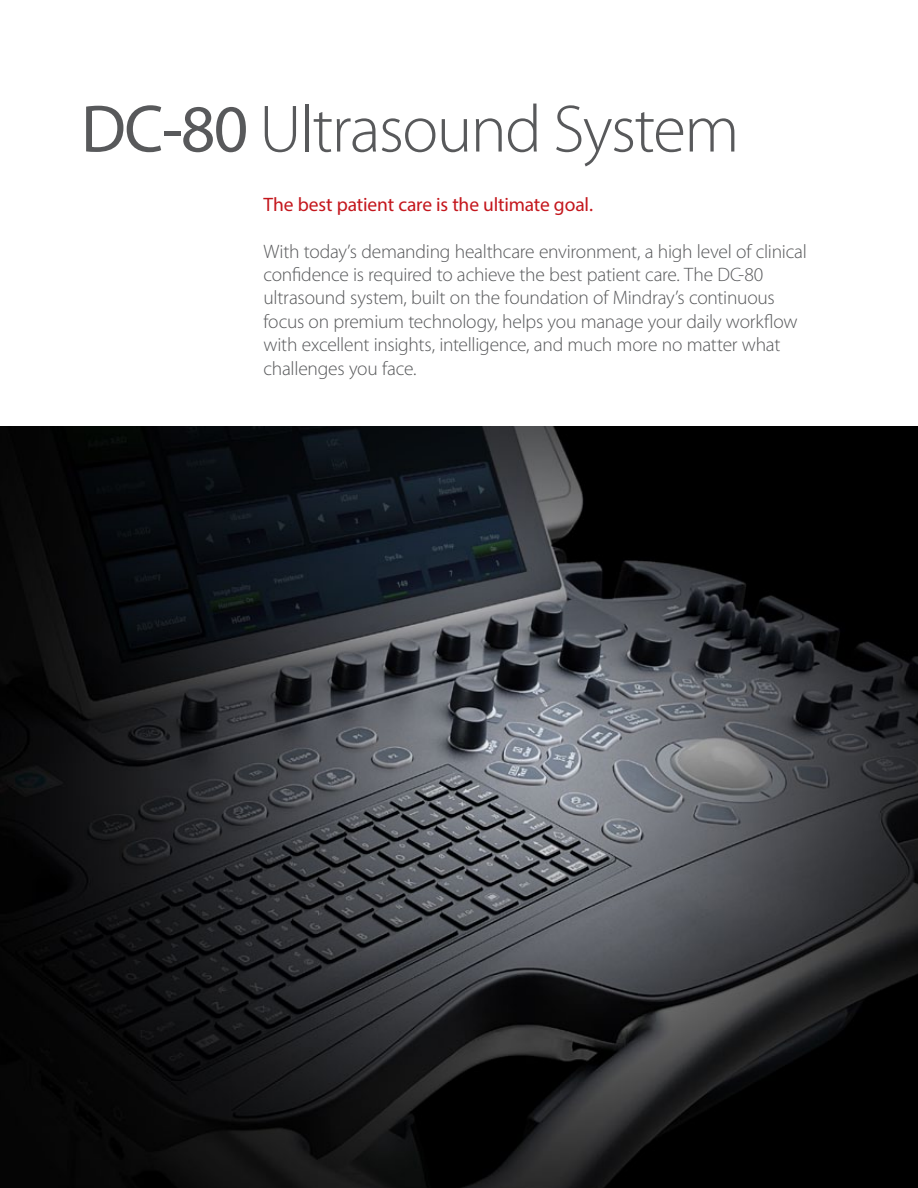
<style>
.page{position:relative;width:918px;height:1188px;background:#fff}
.page>*{position:absolute;margin:0;border:0;box-sizing:border-box;transform-origin:0 0}
.t1{font:300 67.5px "Myriad Pro";letter-spacing:-.025em;color:#58595b}
.t2{font:300 19.5px/23.4px "Myriad Pro";letter-spacing:-.015em;color:#58595b}
.t3{font:19.5px "Myriad Pro";letter-spacing:-.01em;color:#c4161c}
.s1{font-weight:400}
</style>
<div class="page">
<img style="left:0;top:427px;width:918px;height:761px">
<h1 class="t1" style="left:81px;top:92px;width:660px"><span class="s1">DC-80</span> Ultrasound System</h1>
<p class="t3" style="left:264px;top:192px;width:331px">The best patient care is the ultimate goal.</p>
<p class="t2" style="left:264px;top:240px;width:545px">With today’s demanding healthcare environment, a high level of clinical confidence is required to achieve the best patient care. The DC-80 ultrasound system, built on the foundation of Mindray’s continuous focus on premium technology, helps you manage your daily workflow with excellent insights, intelligence, and much more no matter what challenges you face.</p>
</div>
